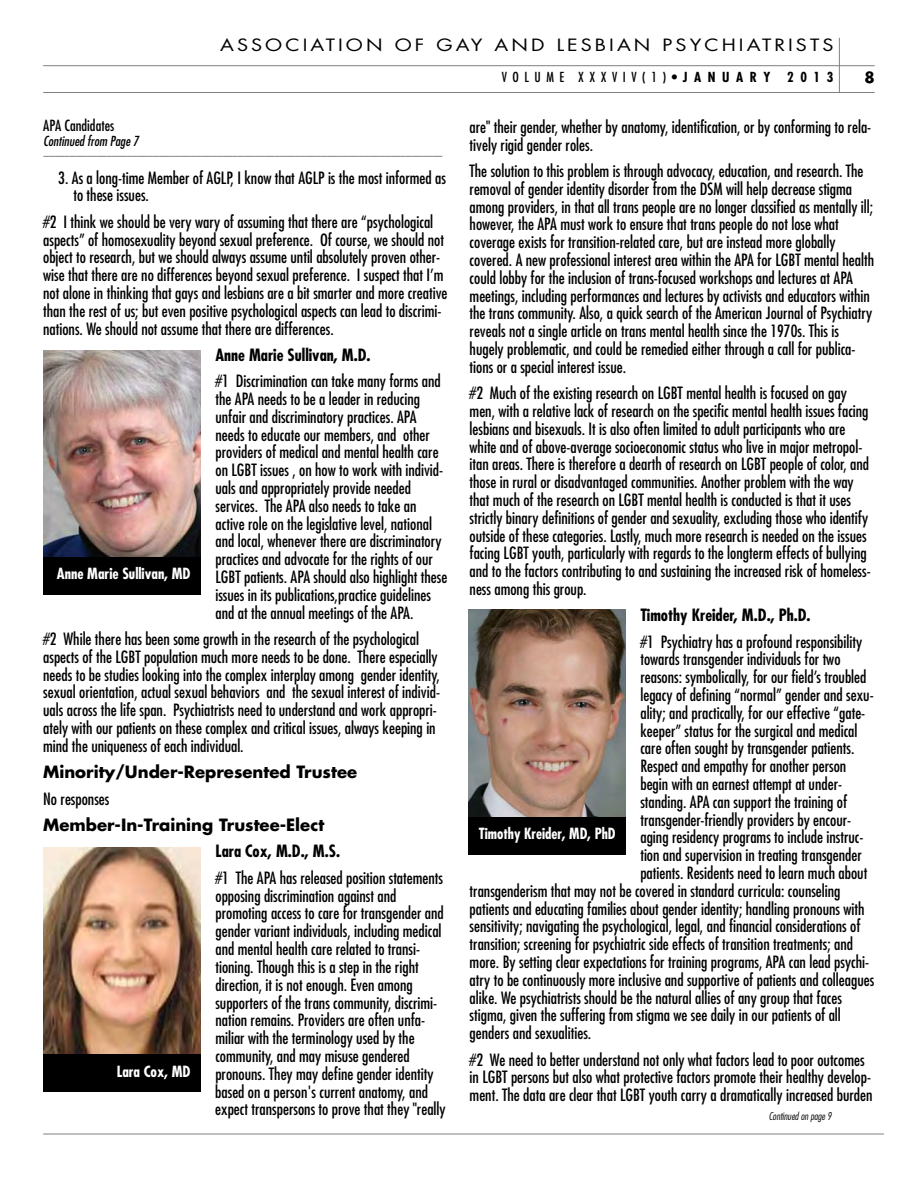
<style>
.page{position:relative;width:918px;height:1188px;background:#fff}
.page>*{position:absolute;margin:0;border:0;box-sizing:border-box;transform-origin:0 0}
.t1{font:condensed 16.5px/17.9px "Futura";color:#000}
.t2{font:700 condensed 16.5px "Futura";color:#000}
.t3{font:700 16.5px "Futura";color:#000}
.t4{font:16.5px "Futura";letter-spacing:.155em;color:#000;scale:1.2 1}
.t5{font:700 condensed 15px "Futura";color:#fff}
.t6{font:condensed 15px "Futura";color:#000}
.t7{font:700 15px "Futura";color:#000}
.t8{font:condensed 13.5px "Futura";letter-spacing:.41em;color:#000}
.t9{font:italic condensed 13.5px "Futura";color:#000}
.t10{font:italic condensed 10.5px "Futura";color:#666}
.t11{font:italic 300 condensed 10.5px "Futura";color:#000}
.s1{font-weight:700}
</style>
<div class="page">
<hr style="left:43px;top:92px;width:832px;height:1px;background:#808080">
<hr style="left:43px;top:65px;width:832px;height:1px;background:#808080">
<hr style="left:839px;top:38px;width:1px;height:55px;background:#808080">
<hr style="left:43px;top:1134px;width:841px;height:1px;background:#808080">
<img style="left:43px;top:350px;width:158px;height:209px">
<div style="left:43px;top:557px;width:157px;height:37px;background:#000"></div>
<img style="left:43px;top:848px;width:158px;height:208px">
<div style="left:43px;top:1055px;width:157px;height:37px;background:#000"></div>
<img style="left:468px;top:610px;width:158px;height:207px">
<div style="left:468px;top:817px;width:158px;height:37px;background:#000"></div>
<p class="t4" style="left:220px;top:38px;width:513px">ASSOCIATION OF GAY AND LESBIAN PSYCHIATRISTS</p>
<p class="t8" style="left:502px;top:71px;width:333px">VOLUME XXXVIV(1)•<span class="s1">JANUARY 2013</span></p>
<p class="t7" style="left:865px;top:71px;width:12px">8</p>
<p class="t6" style="left:43px;top:119px;width:73px">APA Candidates</p>
<p class="t9" style="left:43px;top:135px;width:97px">Continued from Page 7</p>
<p class="t10" style="left:43px;top:151px;width:401px">––––––––––––––––––––––––––––––––––––––––––––––––––––––––––––––––––––––––––––</p>
<p class="t1" style="left:73px;top:170px;width:374px;text-indent:-15px">3. As a long-time Member of AGLP, I know that AGLP is the most informed as to these issues.</p>
<p class="t1" style="left:43px;top:214px;width:406px">#2 I think we should be very wary of assuming that there are “psychological aspects” of homosexuality beyond sexual preference. Of course, we should not object to research, but we should always assume until absolutely proven other&shy;wise that there are no differences beyond sexual preference. I suspect that I’m not alone in thinking that gays and lesbians are a bit smarter and more creative than the rest of us; but even positive psychological aspects can lead to discrimi&shy;nations. We should not assume that there are differences.</p>
<p class="t2" style="left:215px;top:347px;width:157px">Anne Marie Sullivan, M.D.</p>
<p class="t1" style="left:215px;top:373px;width:233px">#1 Discrimination can take many forms and the APA needs to be a leader in reducing unfair and discriminatory practices. APA needs to educate our members, and other providers of medical and mental health care on LGBT issues , on how to work with individ&shy;uals and appropriately provide needed services. The APA also needs to take an active role on the legislative level, national and local, whenever there are discriminatory practices and advocate for the rights of our LGBT patients. APA should also highlight these issues in its publications,practice guidelines and at the annual meetings of the APA.</p>
<p class="t1" style="left:43px;top:631px;width:398px">#2 While there has been some growth in the research of the psychological aspects of the LGBT population much more needs to be done. There especially needs to be studies looking into the complex interplay among gender identity, sexual orientation, actual sexual behaviors and the sexual interest of individ&shy;uals across the life span. Psychiatrists need to understand and work appropri&shy;ately with our patients on these complex and critical issues, always keeping in mind the uniqueness of each individual.</p>
<p class="t3" style="left:43px;top:765px;width:315px">Minority/Under-Represented Trustee</p>
<p class="t1" style="left:43px;top:791px;width:68px">No responses</p>
<p class="t3" style="left:43px;top:818px;width:283px">Member-In-Training Trustee-Elect</p>
<p class="t2" style="left:216px;top:844px;width:126px">Lara Cox, M.D., M.S.</p>
<p class="t1" style="left:215px;top:870px;width:232px">#1 The APA has released position statements opposing discrimination against and promoting access to care for transgender and gender variant individuals, including medical and mental health care related to transi&shy;tioning. Though this is a step in the right direction, it is not enough. Even among supporters of the trans community, discrimi&shy;nation remains. Providers are often unfa&shy;miliar with the terminology used by the community, and may misuse gendered pronouns. They may define gender identity based on a person's current anatomy, and expect transpersons to prove that they "really</p>
<p class="t5" style="left:57px;top:567px;width:135px">Anne Marie Sullivan, MD</p>
<p class="t5" style="left:117px;top:1065px;width:75px">Lara Cox, MD</p>
<p class="t1" style="left:470px;top:119px;width:403px">are" their gender, whether by anatomy, identification, or by conforming to rela&shy;tively rigid gender roles.</p>
<p class="t1" style="left:470px;top:163px;width:406px">The solution to this problem is through advocacy, education, and research. The removal of gender identity disorder from the DSM will help decrease stigma among providers, in that all trans people are no longer classified as mentally ill; however, the APA must work to ensure that trans people do not lose what coverage exists for transition-related care, but are instead more globally covered. A new professional interest area within the APA for LGBT mental health could lobby for the inclusion of trans-focused workshops and lectures at APA meetings, including performances and lectures by activists and educators within the trans community. Also, a quick search of the American Journal of Psychiatry reveals not a single article on trans mental health since the 1970s. This is hugely problematic, and could be remedied either through a call for publica&shy;tions or a special interest issue.</p>
<p class="t1" style="left:470px;top:385px;width:403px">#2 Much of the existing research on LGBT mental health is focused on gay men, with a relative lack of research on the specific mental health issues facing lesbians and bisexuals. It is also often limited to adult participants who are white and of above-average socioeconomic status who live in major metropol&shy;itan areas. There is therefore a dearth of research on LGBT people of color, and those in rural or disadvantaged communities. Another problem with the way that much of the research on LGBT mental health is conducted is that it uses strictly binary definitions of gender and sexuality, excluding those who identify outside of these categories. Lastly, much more research is needed on the issues facing LGBT youth, particularly with regards to the longterm effects of bullying and to the factors contributing to and sustaining the increased risk of homeless&shy;ness among this group.</p>
<p class="t2" style="left:640px;top:608px;width:172px">Timothy Kreider, M.D., Ph.D.</p>
<p class="t1" style="left:640px;top:633px;width:223px">#1 Psychiatry has a profound responsibility</p>
<p class="t1" style="left:640px;top:651px;width:202px">towards transgender individuals for two</p>
<p class="t1" style="left:640px;top:669px;width:228px">reasons: symbolically, for our field’s troubled</p>
<p class="t1" style="left:640px;top:687px;width:235px">legacy of defining “normal” gender and sexu-</p>
<p class="t1" style="left:640px;top:705px;width:226px">ality; and practically, for our effective “gate-</p>
<p class="t1" style="left:640px;top:722px;width:219px">keeper” status for the surgical and medical</p>
<p class="t1" style="left:640px;top:740px;width:216px">care often sought by transgender patients.</p>
<p class="t1" style="left:640px;top:758px;width:207px">Respect and empathy for another person</p>
<p class="t1" style="left:640px;top:776px;width:203px">begin with an earnest attempt at under-</p>
<p class="t1" style="left:640px;top:794px;width:208px">standing. APA can support the training of</p>
<p class="t1" style="left:640px;top:812px;width:212px">transgender-friendly providers by encour-</p>
<p class="t1" style="left:640px;top:829px;width:225px">aging residency programs to include instruc-</p>
<p class="t1" style="left:640px;top:847px;width:223px">tion and supervision in treating transgender</p>
<p class="t1" style="left:640px;top:865px;width:228px">patients. Residents need to learn much about</p>
<p class="t1" style="left:470px;top:883px;width:372px">transgenderism that may not be covered in standard curricula: counseling</p>
<p class="t1" style="left:470px;top:901px;width:396px">patients and educating families about gender identity; handling pronouns with</p>
<p class="t1" style="left:470px;top:918px;width:392px">sensitivity; navigating the psychological, legal, and financial considerations of</p>
<p class="t1" style="left:470px;top:936px;width:385px">transition; screening for psychiatric side effects of transition treatments; and</p>
<p class="t1" style="left:470px;top:954px;width:401px">more. By setting clear expectations for training programs, APA can lead psychi-</p>
<p class="t1" style="left:470px;top:972px;width:406px">atry to be continuously more inclusive and supportive of patients and colleagues</p>
<p class="t1" style="left:470px;top:990px;width:374px">alike. We psychiatrists should be the natural allies of any group that faces</p>
<p class="t1" style="left:470px;top:1007px;width:373px">stigma, given the suffering from stigma we see daily in our patients of all</p>
<p class="t1" style="left:470px;top:1025px;width:123px">genders and sexualities.</p>
<p class="t1" style="left:470px;top:1052px;width:404px">#2 We need to better understand not only what factors lead to poor outcomes in LGBT persons but also what protective factors promote their healthy develop&shy;ment. The data are clear that LGBT youth carry a dramatically increased burden</p>
<p class="t11" style="left:769px;top:1111px;width:64px">Continued on page 9</p>
<p class="t5" style="left:479px;top:827px;width:138px">Timothy Kreider, MD, PhD</p>
</div>
